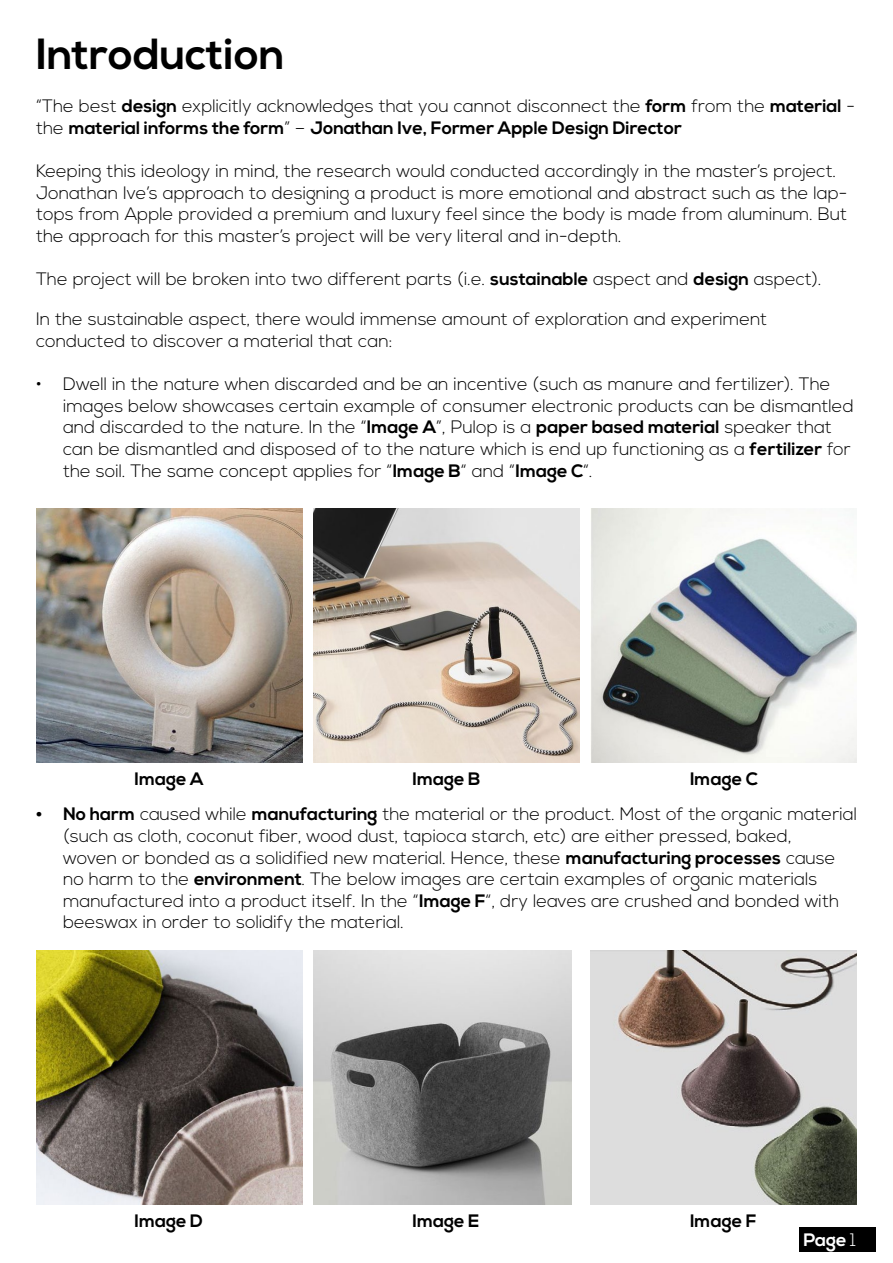
<style>
.page{position:relative;width:893px;height:1263px;background:#fff}
.page>*{position:absolute;margin:0;border:0;box-sizing:border-box;transform-origin:0 0}
.t1{font:700 43.5px "Nexa";color:#000}
.t2{font:300 18px/21.6px "Nexa";color:#000}
.t3{font:700 18px/21.6px "Nexa";color:#000}
.t4{font:700 18px "Nexa";color:#fff}
.s1{font-weight:300}
.s2{font-weight:700}
</style>
<div class="page">
<img style="left:36px;top:508px;width:266px;height:254px">
<img style="left:313px;top:508px;width:267px;height:254px">
<img style="left:591px;top:508px;width:266px;height:254px">
<img style="left:36px;top:950px;width:266px;height:254px">
<img style="left:313px;top:950px;width:259px;height:254px">
<img style="left:591px;top:950px;width:266px;height:254px">
<div style="left:799px;top:1227px;width:77px;height:25px;background:#000"></div>
<h1 class="t1" style="left:36px;top:29px;width:250px">Introduction</h1>
<p class="t3" style="left:36px;top:96px;width:821px"><span class="s1">“The best</span> design <span class="s1">explicitly acknowledges that you cannot disconnect the</span> form <span class="s1">from the</span> material <span class="s1">- the</span> material informs the form<span class="s1">” –</span> Jonathan Ive, Former Apple Design Director</p>
<p class="t2" style="left:36px;top:161px;width:813px">Keeping this ideology in mind, the research would conducted accordingly in the master’s project.<br>Jonathan Ive’s approach to designing a product is more emotional and abstract such as the lap&shy;tops from Apple provided a premium and luxury feel since the body is made from aluminum. But the approach for this master’s project will be very literal and in-depth.</p>
<p class="t2" style="left:36px;top:269px;width:787px">The project will be broken into two different parts (i.e. <span class="s2">sustainable</span> aspect and <span class="s2">design</span> aspect).</p>
<p class="t2" style="left:36px;top:309px;width:733px">In the sustainable aspect, there would immense amount of exploration and experiment conducted to discover a material that can:</p>
<p class="t2" style="left:63px;top:374px;width:792px;text-indent:-27px">• Dwell in the nature when discarded and be an incentive (such as manure and fertilizer). The images below showcases certain example of consumer electronic products can be dismantled and discarded to the nature. In the “<span class="s2">Image A</span>”, Pulop is a <span class="s2">paper based material</span> speaker that can be dismantled and disposed of to the nature which is end up functioning as a <span class="s2">fertilizer</span> for the soil. The same concept applies for “<span class="s2">Image B</span>“ and “<span class="s2">Image C</span>“.</p>
<p class="t3" style="left:134px;top:768px;width:71px">Image A</p>
<p class="t3" style="left:412px;top:768px;width:70px">Image B</p>
<p class="t3" style="left:690px;top:768px;width:69px">Image C</p>
<p class="t2" style="left:63px;top:804px;width:796px;text-indent:-27px"><span class="s2">• No harm</span> caused while <span class="s2">manufacturing</span> the material or the product. Most of the organic material (such as cloth, coconut fiber, wood dust, tapioca starch, etc) are either pressed, baked,<br>woven or bonded as a solidified new material. Hence, these <span class="s2">manufacturing processes</span> cause no harm to the <span class="s2">environment</span>. The below images are certain examples of organic materials manufactured into a product itself. In the “<span class="s2">Image F</span>“, dry leaves are crushed and bonded with beeswax in order to solidify the material.</p>
<p class="t3" style="left:134px;top:1211px;width:70px">Image D</p>
<p class="t3" style="left:412px;top:1211px;width:69px">Image E</p>
<p class="t3" style="left:690px;top:1211px;width:68px">Image F</p>
<p class="t4" style="left:803px;top:1229px;width:54px">Page <span class="s1">1</span></p>
</div>
